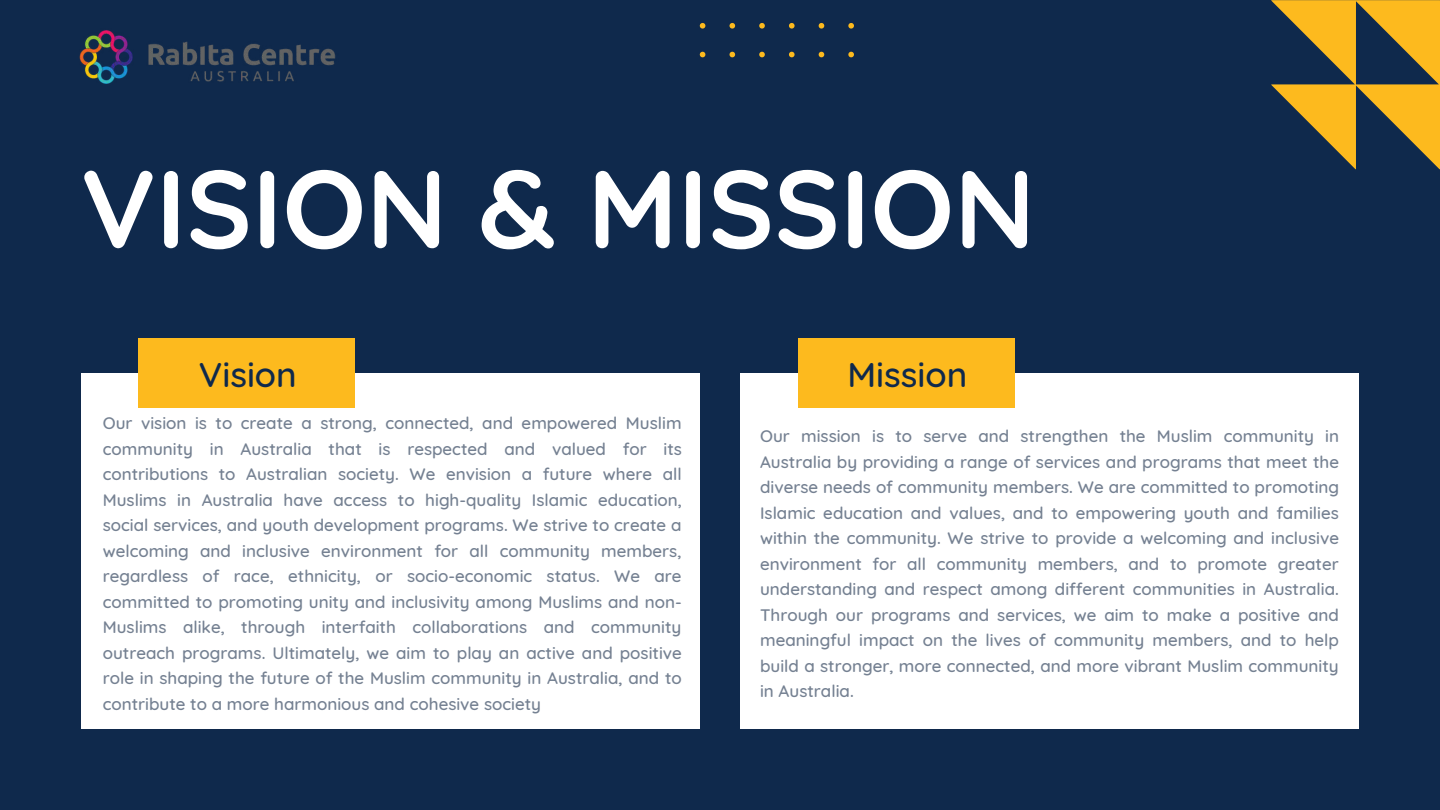
<style>
.page{position:relative;width:1440px;height:810px;background:#0f294c}
.page>*{position:absolute;margin:0;border:0;box-sizing:border-box;transform-origin:0 0}
.t1{font:700 110.4px "Quicksand";color:#fff}
.t2{font:500 35px "Quicksand";color:#0f294c}
.t3{font:500 17px/25.5px "Quicksand";color:#758192;text-align:justify}
</style>
<div class="page">
<div style="left:81px;top:374px;width:618px;height:355px;background:#fff"></div>
<div style="left:741px;top:374px;width:618px;height:355px;background:#fff"></div>
<div style="left:139px;top:339px;width:216px;height:69px;background:#fdba1e"></div>
<div style="left:798px;top:339px;width:217px;height:69px;background:#fdba1e"></div>
<svg style="left:1272px;top:0;width:168px;height:169px"></svg>
<svg style="left:700px;top:23px;width:154px;height:34px"></svg>
<img style="left:79px;top:30px;width:257px;height:54px">
<h1 class="t1" style="left:81px;top:138px;width:956px">VISION &amp; MISSION</h1>
<h2 class="t2" style="left:199px;top:352px;width:99px">Vision</h2>
<h2 class="t2" style="left:847px;top:352px;width:121px">Mission</h2>
<p class="t3" style="left:103px;top:410px;width:581px">Our vision is to create a strong, connected, and empowered Muslim community in Australia that is respected and valued for its contributions to Australian society. We envision a future where all Muslims in Australia have access to high-quality Islamic education, social services, and youth development programs. We strive to create a welcoming and inclusive environment for all community members, regardless of race, ethnicity, or socio-economic status. We are committed to promoting unity and inclusivity among Muslims and non-Muslims alike, through interfaith collaborations and community outreach programs. Ultimately, we aim to play an active and positive role in shaping the future of the Muslim community in Australia, and to contribute to a more harmonious and cohesive society</p>
<p class="t3" style="left:760px;top:423px;width:581px">Our mission is to serve and strengthen the Muslim community in Australia by providing a range of services and programs that meet the diverse needs of community members. We are committed to promoting Islamic education and values, and to empowering youth and families within the community. We strive to provide a welcoming and inclusive environment for all community members, and to promote greater understanding and respect among different communities in Australia.<br>Through our programs and services, we aim to make a positive and meaningful impact on the lives of community members, and to help build a stronger, more connected, and more vibrant Muslim community in Australia.</p>
</div>
